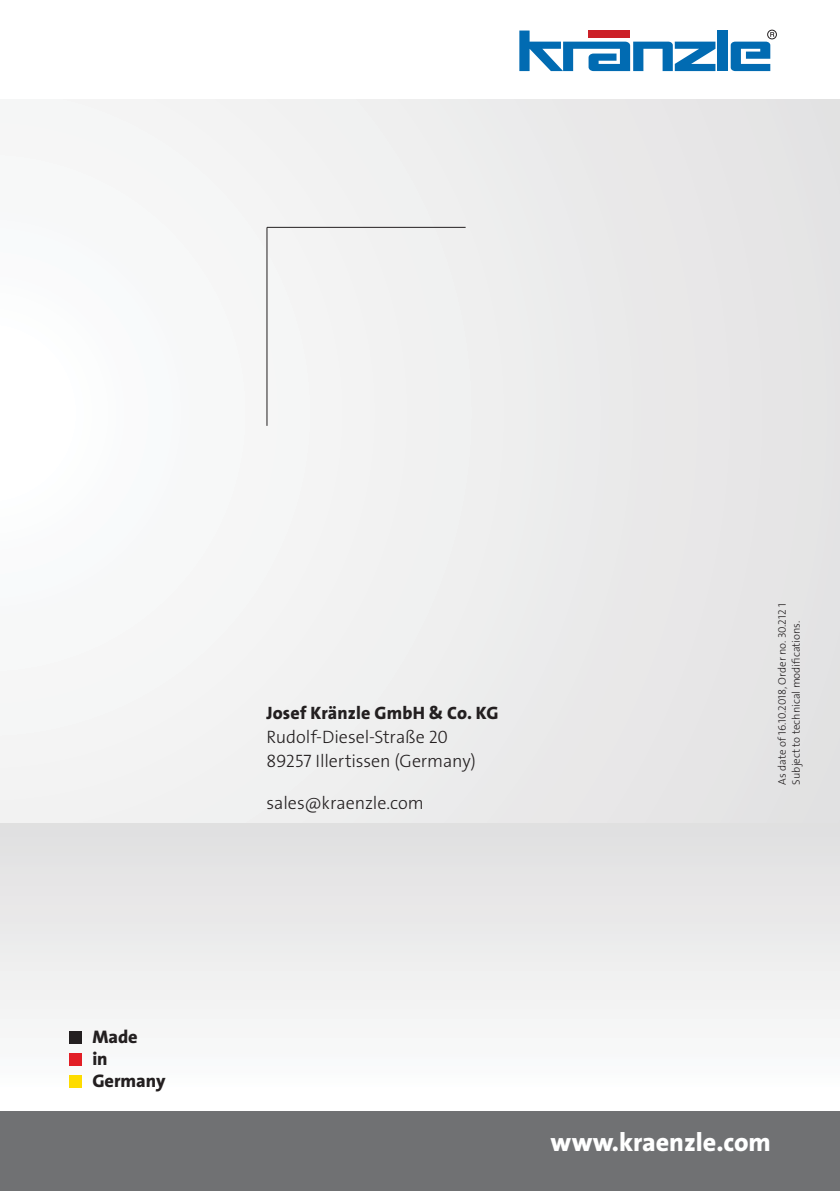
<style>
.page{position:relative;width:840px;height:1191px;background:#fff}
.page>*{position:absolute;margin:0;border:0;box-sizing:border-box;transform-origin:0 0}
.t1{font:26px "The Sans LP8 Ex Bld";color:#fff}
.t2{font:18.4px/22px "The Sans LP8 Ex Bld";color:#231f20}
.t3{font:18px/24px "The Sans LP3 Lig";color:#231f20}
.t4{font:18px "The Sans LP8 Ex Bld";letter-spacing:.01em;color:#231f20}
.t5{font:11px/14px "The Sans LP3 Lig";color:#231f20}
</style>
<div class="page">
<svg style="left:0;top:822px;width:839px;height:266px"></svg>
<div style="left:0;top:99px;width:839px;height:723px;background:#efefef"></div>
<div style="left:0;top:1111px;width:839px;height:80px;background:#707173"></div>
<svg style="left:519px;top:31px;width:196px;height:40px"></svg>
<div style="left:717px;top:31px;width:10px;height:40px;background:#016bb2"></div>
<div style="left:766px;top:30px;width:10px;height:9px;border:1px solid #231f20;border-radius:50%"></div>
<svg style="left:730px;top:32px;width:43px;height:39px"></svg>
<div style="left:69px;top:1031px;width:13px;height:12px;background:#231f20"></div>
<div style="left:69px;top:1053px;width:13px;height:12px;background:#e21e26"></div>
<div style="left:69px;top:1075px;width:13px;height:12px;background:#fedc00"></div>
<hr style="left:266px;top:227px;width:1px;height:199px;background:#231f20">
<hr style="left:267px;top:227px;width:198px;height:1px;background:#231f20">
<h2 class="t2" style="left:92px;top:1027px;width:75px">Made<br>in<br>Germany</h2>
<h3 class="t4" style="left:266px;top:705px;width:233px">Josef Kränzle GmbH &amp; Co. KG</h3>
<h3 class="t3" style="left:266px;top:726px;width:211px">Rudolf-Diesel-Straße 20<br>89257 Illertissen (Germany)</h3>
<h3 class="t3" style="left:266px;top:792px;width:159px">sales@kraenzle.com</h3>
<p class="t5" style="left:775px;top:784px;width:182px;rotate:-90deg">As date of 16.10.2018, Order no. 30.212 1<br>Subject to technical modifications.</p>
<h1 class="t1" style="left:550px;top:1131px;width:222px">www.kraenzle.com</h1>
</div>
